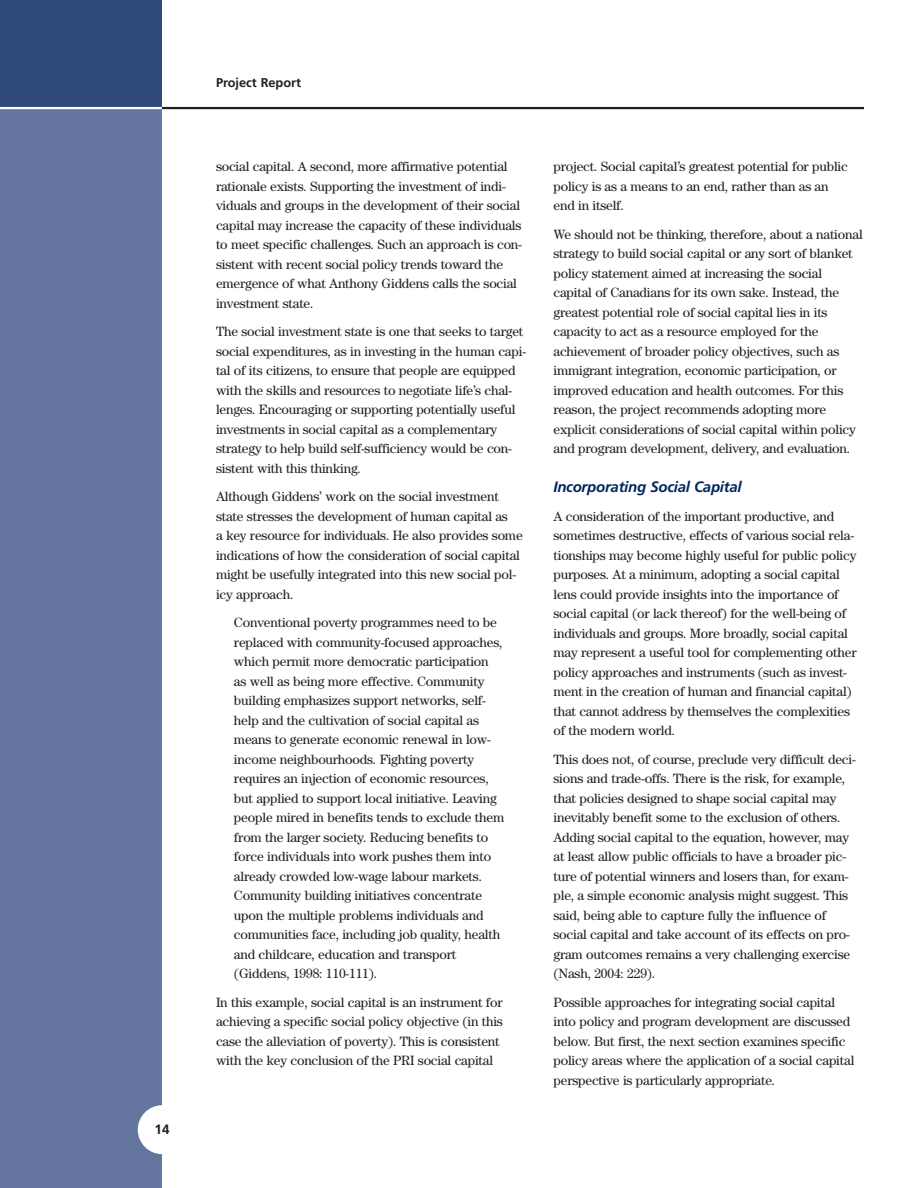
<style>
.page{position:relative;width:918px;height:1188px;background:#fff}
.page>*{position:absolute;margin:0;border:0;box-sizing:border-box;transform-origin:0 0}
.t1{font:italic 700 15px "Frutiger";letter-spacing:-.015em;color:#00265e}
.t2{font:13.5px/19.5px "Century";letter-spacing:-.015em;color:#231f1f}
.t3{font:700 13.5px "Frutiger";color:#231f1f}
.t4{font:700 12.75px "Frutiger";color:#231f1f}
</style>
<div class="page">
<div style="left:0;top:0;width:162px;height:108px;background:#2f497a"></div>
<div style="left:0;top:108px;width:162px;height:1080px;background:#64759f"></div>
<div style="left:138px;top:1105px;width:49px;height:49px;background:#fff;border-radius:50%"></div>
<hr style="left:162px;top:107px;width:702px;height:2px;background:#231f1f">
<hr style="left:0;top:107px;width:162px;height:2px;background:#fff">
<p class="t3" style="left:155px;top:1123px;width:17px">14</p>
<p class="t4" style="left:216px;top:78px;width:87px">Project Report</p>
<p class="t2" style="left:216px;top:158px;width:308px">social capital. A second, more affirmative potential rationale exists. Supporting the investment of indi&shy;viduals and groups in the development of their social capital may increase the capacity of these individuals to meet specific challenges. Such an approach is con&shy;sistent with recent social policy trends toward the emergence of what Anthony Giddens calls the social investment state.</p>
<p class="t2" style="left:216px;top:323px;width:312px">The social investment state is one that seeks to target social expenditures, as in investing in the human capi&shy;tal of its citizens, to ensure that people are equipped with the skills and resources to negotiate life’s chal&shy;lenges. Encouraging or supporting potentially useful investments in social capital as a complementary strategy to help build self-sufficiency would be con&shy;sistent with this thinking.</p>
<p class="t2" style="left:216px;top:488px;width:308px">Although Giddens’ work on the social investment state stresses the development of human capital as<br>a key resource for individuals. He also provides some indications of how the consideration of social capital might be usefully integrated into this new social pol&shy;icy approach.</p>
<p class="t2" style="left:234px;top:614px;width:272px">Conventional poverty programmes need to be replaced with community-focused approaches, which permit more democratic participation as well as being more effective. Community building emphasizes support networks, self&shy;help and the cultivation of social capital as means to generate economic renewal in low&shy;income neighbourhoods. Fighting poverty requires an injection of economic resources, but applied to support local initiative. Leaving people mired in benefits tends to exclude them from the larger society. Reducing benefits to force individuals into work pushes them into already crowded low-wage labour markets.<br>Community building initiatives concentrate upon the multiple problems individuals and communities face, including job quality, health and childcare, education and transport (Giddens, 1998: 110-111).</p>
<p class="t2" style="left:216px;top:994px;width:288px">In this example, social capital is an instrument for achieving a specific social policy objective (in this case the alleviation of poverty). This is consistent with the key conclusion of the PRI social capital</p>
<p class="t2" style="left:554px;top:158px;width:296px">project. Social capital’s greatest potential for public policy is as a means to an end, rather than as an end in itself.</p>
<p class="t2" style="left:554px;top:226px;width:311px">We should not be thinking, therefore, about a national strategy to build social capital or any sort of blanket policy statement aimed at increasing the social capital of Canadians for its own sake. Instead, the greatest potential role of social capital lies in its capacity to act as a resource employed for the achievement of broader policy objectives, such as immigrant integration, economic participation, or improved education and health outcomes. For this reason, the project recommends adopting more explicit considerations of social capital within policy and program development, delivery, and evaluation.</p>
<p class="t1" style="left:554px;top:481px;width:190px">Incorporating Social Capital</p>
<p class="t2" style="left:554px;top:508px;width:305px">A consideration of the important productive, and sometimes destructive, effects of various social rela&shy;tionships may become highly useful for public policy purposes. At a minimum, adopting a social capital lens could provide insights into the importance of social capital (or lack thereof) for the well-being of individuals and groups. More broadly, social capital may represent a useful tool for complementing other policy approaches and instruments (such as invest&shy;ment in the creation of human and financial capital) that cannot address by themselves the complexities of the modern world.</p>
<p class="t2" style="left:554px;top:751px;width:304px">This does not, of course, preclude very difficult deci&shy;sions and trade-offs. There is the risk, for example, that policies designed to shape social capital may inevitably benefit some to the exclusion of others.<br>Adding social capital to the equation, however, may at least allow public officials to have a broader pic&shy;ture of potential winners and losers than, for exam&shy;ple, a simple economic analysis might suggest. This said, being able to capture fully the influence of social capital and take account of its effects on pro&shy;gram outcomes remains a very challenging exercise (Nash, 2004: 229).</p>
<p class="t2" style="left:554px;top:994px;width:302px">Possible approaches for integrating social capital into policy and program development are discussed below. But first, the next section examines specific policy areas where the application of a social capital perspective is particularly appropriate.</p>
</div>
